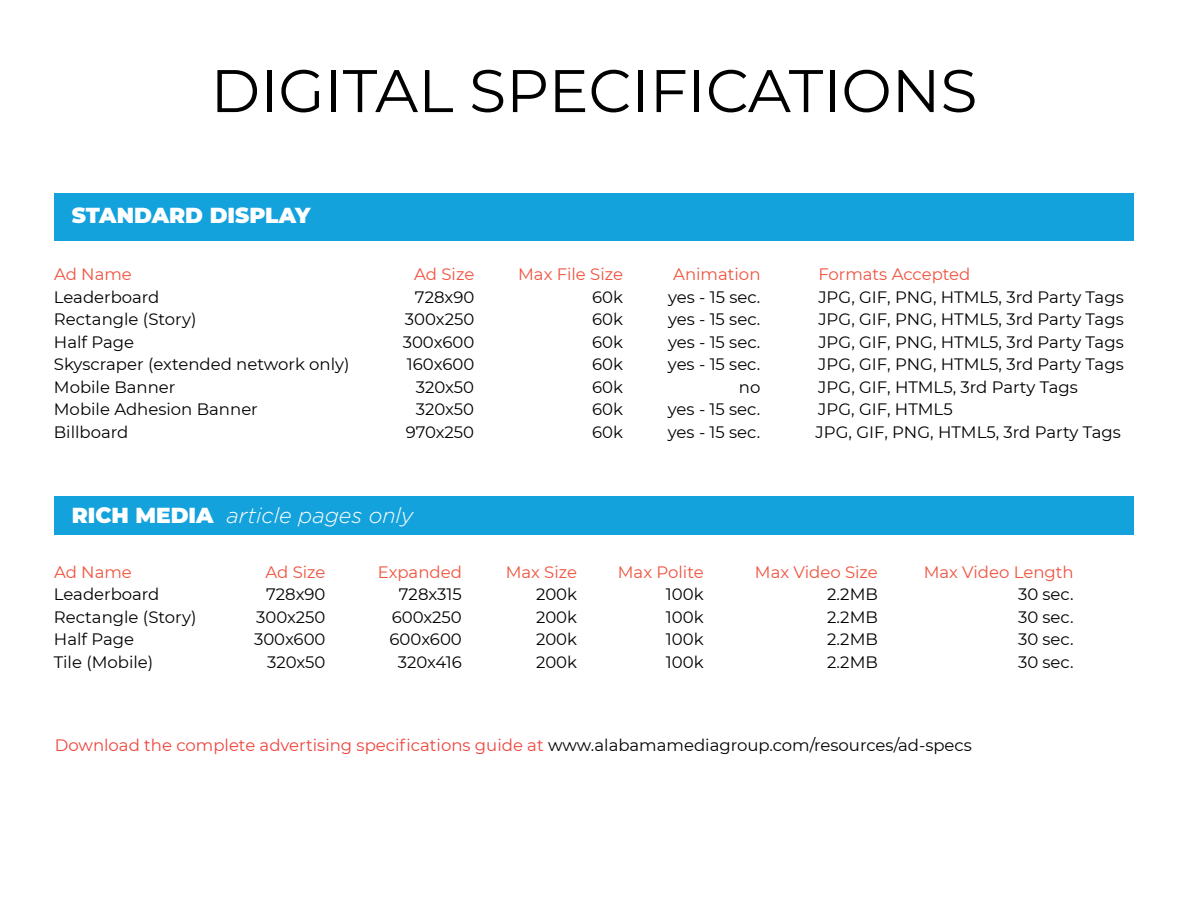
<style>
.page{position:relative;width:1188px;height:918px;background:#fff}
.page>*{position:absolute;margin:0;border:0;box-sizing:border-box;transform-origin:0 0}
.t1{font:60px "Montserrat";color:#000}
.t2{font:italic 300 21.6px "Gotham";color:#fff}
.t3{font:900 21.6px "Montserrat";color:#fff}
.t4{font:16.5px "Montserrat";color:#000}
.t5{font:16.5px "Montserrat";color:#f0533f}
.t6{font:16.5px "Montserrat";color:#ef453e}
.s1{font-family:"Montserrat";font-weight:900;font-style:normal}
.s2{color:#000}
</style>
<div class="page">
<div style="left:54px;top:194px;width:1080px;height:47px;background:#14a2dc"></div>
<div style="left:54px;top:496px;width:1080px;height:38px;background:#14a2dc"></div>
<h1 class="t1" style="left:211px;top:49px;width:768px">DIGITAL SPECIFICATIONS</h1>
<h2 class="t3" style="left:72px;top:199px;width:240px">STANDARD DISPLAY</h2>
<p class="t5" style="left:54px;top:263px;width:79px">Ad Name</p>
<p class="t5" style="left:414px;top:263px;width:62px">Ad Size</p>
<p class="t5" style="left:518px;top:263px;width:106px">Max File Size</p>
<p class="t5" style="left:673px;top:263px;width:89px">Animation</p>
<p class="t5" style="left:818px;top:263px;width:154px">Formats Accepted</p>
<p class="t4" style="left:54px;top:286px;width:107px">Leaderboard</p>
<p class="t4" style="left:415px;top:286px;width:61px">728x90</p>
<p class="t4" style="left:592px;top:286px;width:32px">60k</p>
<p class="t4" style="left:668px;top:286px;width:94px">yes - 15 sec.</p>
<p class="t4" style="left:818px;top:286px;width:307px">JPG, GIF, PNG, HTML5, 3rd Party Tags</p>
<p class="t4" style="left:54px;top:308px;width:144px">Rectangle (Story)</p>
<p class="t4" style="left:405px;top:308px;width:71px">300x250</p>
<p class="t4" style="left:592px;top:308px;width:32px">60k</p>
<p class="t4" style="left:668px;top:308px;width:94px">yes - 15 sec.</p>
<p class="t4" style="left:818px;top:308px;width:307px">JPG, GIF, PNG, HTML5, 3rd Party Tags</p>
<p class="t4" style="left:54px;top:331px;width:82px">Half Page</p>
<p class="t4" style="left:403px;top:331px;width:73px">300x600</p>
<p class="t4" style="left:592px;top:331px;width:32px">60k</p>
<p class="t4" style="left:668px;top:331px;width:94px">yes - 15 sec.</p>
<p class="t4" style="left:818px;top:331px;width:307px">JPG, GIF, PNG, HTML5, 3rd Party Tags</p>
<p class="t4" style="left:54px;top:353px;width:297px">Skyscraper (extended network only)</p>
<p class="t4" style="left:407px;top:353px;width:69px">160x600</p>
<p class="t4" style="left:592px;top:353px;width:32px">60k</p>
<p class="t4" style="left:668px;top:353px;width:94px">yes - 15 sec.</p>
<p class="t4" style="left:818px;top:353px;width:307px">JPG, GIF, PNG, HTML5, 3rd Party Tags</p>
<p class="t4" style="left:54px;top:376px;width:123px">Mobile Banner</p>
<p class="t4" style="left:416px;top:376px;width:60px">320x50</p>
<p class="t4" style="left:592px;top:376px;width:32px">60k</p>
<p class="t4" style="left:739px;top:376px;width:23px">no</p>
<p class="t4" style="left:818px;top:376px;width:261px">JPG, GIF, HTML5, 3rd Party Tags</p>
<p class="t4" style="left:54px;top:398px;width:206px">Mobile Adhesion Banner</p>
<p class="t4" style="left:416px;top:398px;width:60px">320x50</p>
<p class="t4" style="left:592px;top:398px;width:32px">60k</p>
<p class="t4" style="left:668px;top:398px;width:94px">yes - 15 sec.</p>
<p class="t4" style="left:818px;top:398px;width:136px">JPG, GIF, HTML5</p>
<p class="t4" style="left:54px;top:421px;width:76px">Billboard</p>
<p class="t4" style="left:406px;top:421px;width:70px">970x250</p>
<p class="t4" style="left:592px;top:421px;width:32px">60k</p>
<p class="t4" style="left:668px;top:421px;width:94px">yes - 15 sec.</p>
<p class="t4" style="left:816px;top:421px;width:307px">JPG, GIF, PNG, HTML5, 3rd Party Tags</p>
<h2 class="t2" style="left:72px;top:502px;width:343px"><span class="s1">RICH MEDIA</span> article pages only</h2>
<p class="t5" style="left:54px;top:560px;width:79px">Ad Name</p>
<p class="t5" style="left:265px;top:560px;width:62px">Ad Size</p>
<p class="t5" style="left:378px;top:560px;width:86px">Expanded</p>
<p class="t5" style="left:506px;top:560px;width:73px">Max Size</p>
<p class="t5" style="left:618px;top:560px;width:87px">Max Polite</p>
<p class="t5" style="left:755px;top:560px;width:124px">Max Video Size</p>
<p class="t5" style="left:924px;top:560px;width:152px">Max Video Length</p>
<p class="t4" style="left:54px;top:583px;width:107px">Leaderboard</p>
<p class="t4" style="left:266px;top:583px;width:61px">728x90</p>
<p class="t4" style="left:399px;top:583px;width:64px">728x315</p>
<p class="t4" style="left:536px;top:583px;width:43px">200k</p>
<p class="t4" style="left:666px;top:583px;width:39px">100k</p>
<p class="t4" style="left:827px;top:583px;width:52px">2.2MB</p>
<p class="t4" style="left:1018px;top:583px;width:57px">30 sec.</p>
<p class="t4" style="left:54px;top:605px;width:144px">Rectangle (Story)</p>
<p class="t4" style="left:256px;top:605px;width:71px">300x250</p>
<p class="t4" style="left:392px;top:605px;width:72px">600x250</p>
<p class="t4" style="left:536px;top:605px;width:43px">200k</p>
<p class="t4" style="left:666px;top:605px;width:39px">100k</p>
<p class="t4" style="left:827px;top:605px;width:52px">2.2MB</p>
<p class="t4" style="left:1018px;top:605px;width:57px">30 sec.</p>
<p class="t4" style="left:54px;top:628px;width:82px">Half Page</p>
<p class="t4" style="left:254px;top:628px;width:73px">300x600</p>
<p class="t4" style="left:390px;top:628px;width:74px">600x600</p>
<p class="t4" style="left:536px;top:628px;width:43px">200k</p>
<p class="t4" style="left:666px;top:628px;width:39px">100k</p>
<p class="t4" style="left:827px;top:628px;width:52px">2.2MB</p>
<p class="t4" style="left:1018px;top:628px;width:57px">30 sec.</p>
<p class="t4" style="left:54px;top:650px;width:101px">Tile (Mobile)</p>
<p class="t4" style="left:267px;top:650px;width:60px">320x50</p>
<p class="t4" style="left:398px;top:650px;width:66px">320x416</p>
<p class="t4" style="left:536px;top:650px;width:43px">200k</p>
<p class="t4" style="left:666px;top:650px;width:39px">100k</p>
<p class="t4" style="left:827px;top:650px;width:52px">2.2MB</p>
<p class="t4" style="left:1018px;top:650px;width:57px">30 sec.</p>
<p class="t6" style="left:55px;top:734px;width:919px">Download the complete advertising specifications guide at <span class="s2">www.alabamamediagroup.com/resources/ad-specs</span></p>
</div>
